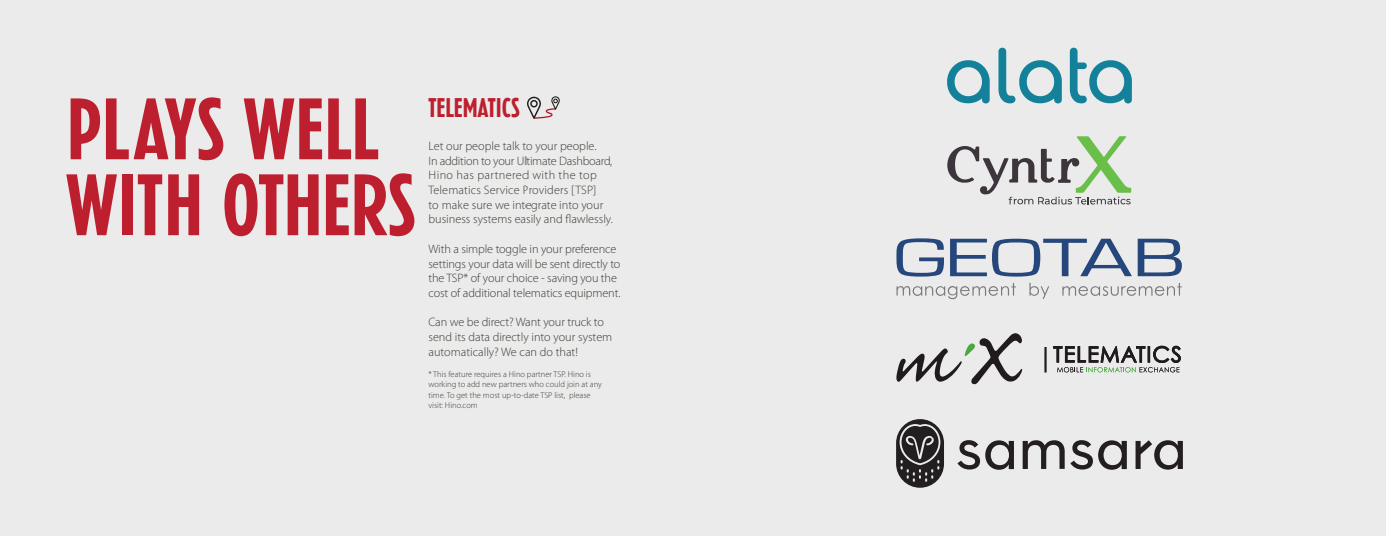
<style>
.page{position:relative;width:1386px;height:536px;background:#ebebeb}
.page>*{position:absolute;margin:0;border:0;box-sizing:border-box;transform-origin:0 0}
.t1{font:700 condensed 86.19px/75.9px "Erbar LT";color:#be1f2e}
.t2{font:700 condensed 26.86px "Erbar LT";color:#be1f2e}
.t3{font:300 12.25px/14.7px "Myriad Pro";letter-spacing:-.01em;color:#3d3a33}
.t4{font:300 8.49px/10.2px "Myriad Pro";color:#3d3a33}
</style>
<div class="page">
<svg style="left:957px;top:440px;width:57px;height:29px"></svg>
<svg style="left:1023px;top:440px;width:104px;height:29px"></svg>
<svg style="left:1136px;top:440px;width:47px;height:29px"></svg>
<svg style="left:896px;top:419px;width:48px;height:68px"></svg>
<svg style="left:1053px;top:346px;width:128px;height:26px"></svg>
<hr style="left:1044px;top:347px;width:3px;height:25px;background:#231f20">
<svg style="left:896px;top:333px;width:127px;height:51px"></svg>
<svg style="left:896px;top:238px;width:286px;height:38px"></svg>
<svg style="left:897px;top:283px;width:285px;height:16px"></svg>
<svg style="left:527px;top:96px;width:33px;height:23px"></svg>
<svg style="left:947px;top:48px;width:185px;height:55px"></svg>
<svg style="left:947px;top:136px;width:184px;height:68px"></svg>
<p class="t1" style="left:67px;top:91px;width:351px">PLAYS WELL<br>WITH OTHERS</p>
<p class="t2" style="left:428px;top:91px;width:93px">TELEMATICS</p>
<p class="t3" style="left:428px;top:139px;width:170px">Let our people talk to your people.</p>
<p class="t3" style="left:428px;top:153px;width:186px">In addition to your Ultimate Dashboard, Hino has partnered with the top Telematics Service Providers [TSP]<br>to make sure we integrate into your business systems easily and flawlessly.</p>
<p class="t3" style="left:428px;top:241px;width:194px">With a simple toggle in your preference settings your data will be sent directly to the TSP* of your choice - saving you the cost of additional telematics equipment.</p>
<p class="t3" style="left:428px;top:315px;width:185px">Can we be direct? Want your truck to send its data directly into your system automatically? We can do that!</p>
<p class="t4" style="left:428px;top:369px;width:175px">* This feature requires a Hino partner TSP. Hino is working to add new partners who could join at any time. To get the most up-to-date TSP list, please visit: Hino.com</p>
</div>
